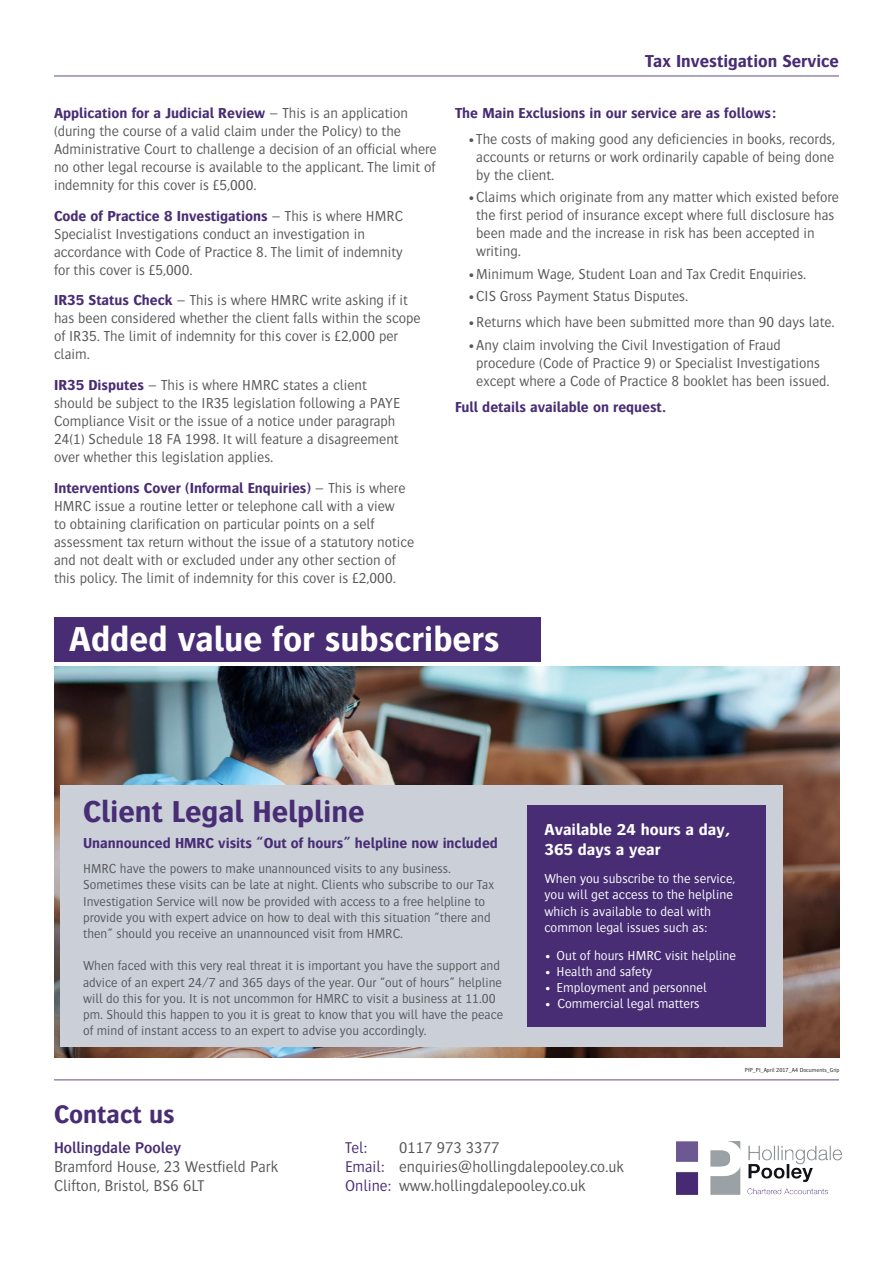
<style>
.page{position:relative;width:893px;height:1263px;background:#fff}
.page>*{position:absolute;margin:0;border:0;box-sizing:border-box;transform-origin:0 0}
.t1{font:700 36px "Bosis Pro";color:#fff}
.t2{font:700 31.5px "Bosis Pro";color:#482d74}
.t3{font:700 26.4px "Bosis Pro";color:#482d74}
.t4{font:700 18px "Bosis Pro";color:#482d74}
.t5{font:700 16.5px/19.8px "Bosis Pro";color:#fff}
.t6{font:300 16.2px/19.5px "Bosis Pro";color:#57585a}
.t7{font:600 16.2px "Bosis Pro";color:#482d74}
.t8{font:300 16.2px "Bosis Pro";color:#482d74}
.t9{font:300 15px/18px "Bosis Pro";color:#57585a}
.t10{font:700 15px "Bosis Pro";color:#482d74}
.t11{font:300 13.5px/16.2px "Bosis Pro";color:#57585a}
.t12{font:300 13.5px/16.2px "Bosis Pro";color:#fff}
.t13{font:300 6px "Bosis Pro";color:#231f20}
.s1{font-weight:700;color:#482d74}
.s2{font-weight:700}
.s3{color:#482d74}
</style>
<div class="page">
<hr style="left:54px;top:75px;width:785px;height:2px;background:#9e90b6">
<hr style="left:54px;top:1079px;width:785px;height:1px;background:#9e90b6">
<img style="left:676px;top:1141px;width:166px;height:54px">
<img style="left:54px;top:666px;width:785px;height:391px">
<div style="left:60px;top:786px;width:722px;height:261px;background:#cacfd8"></div>
<div style="left:54px;top:617px;width:486px;height:45px;background:#482d74"></div>
<div style="left:528px;top:806px;width:238px;height:221px;background:#482d74"></div>
<p class="t9" style="left:54px;top:103px;width:384px"><span class="s1">Application for a Judicial Review</span> <span class="s2">–</span> This is an application (during the course of a valid claim under the Policy) to the Administrative Court to challenge a decision of an official where no other legal recourse is available to the applicant. The limit of indemnity for this cover is £5,000.</p>
<p class="t9" style="left:54px;top:206px;width:351px"><span class="s1">Code of Practice 8 Investigations</span> <span class="s2">–</span> This is where HMRC Specialist Investigations conduct an investigation in accordance with Code of Practice 8. The limit of indemnity for this cover is £5,000.</p>
<p class="t9" style="left:54px;top:291px;width:368px"><span class="s1">IR35 Status Check</span> <span class="s2">–</span> This is where HMRC write asking if it has been considered whether the client falls within the scope of IR35. The limit of indemnity for this cover is £2,000 per claim.</p>
<p class="t9" style="left:54px;top:376px;width:347px"><span class="s1">IR35 Disputes</span> <span class="s2">–</span> This is where HMRC states a client should be subject to the IR35 legislation following a PAYE Compliance Visit or the issue of a notice under paragraph 24(1) Schedule 18 FA 1998. It will feature a disagreement over whether this legislation applies.</p>
<p class="t9" style="left:54px;top:478px;width:362px"><span class="s1">Interventions Cover (Informal Enquiries)</span> <span class="s2">–</span> This is where HMRC issue a routine letter or telephone call with a view<br>to obtaining clarification on particular points on a self assessment tax return without the issue of a statutory notice and not dealt with or excluded under any other section of this policy. The limit of indemnity for this cover is £2,000.</p>
<p class="t4" style="left:645px;top:50px;width:195px">Tax Investigation Service</p>
<p class="t10" style="left:455px;top:104px;width:323px">The Main Exclusions in our service are as follows:</p>
<p class="t9" style="left:476px;top:130px;width:361px;text-align:justify;text-indent:-9px">•The costs of making good any deficiencies in books, records, accounts or returns or work ordinarily capable of being done by the client.</p>
<p class="t9" style="left:476px;top:188px;width:364px;text-indent:-9px">•Claims which originate from any matter which existed before the first period of insurance except where full disclosure has been made and the increase in risk has been accepted in writing.</p>
<p class="t9" style="left:468px;top:264px;width:340px">•Minimum Wage, Student Loan and Tax Credit Enquiries.</p>
<p class="t9" style="left:468px;top:287px;width:222px">•CIS Gross Payment Status Disputes.</p>
<p class="t9" style="left:468px;top:313px;width:368px">•Returns which have been submitted more than 90 days late.</p>
<p class="t9" style="left:476px;top:335px;width:355px;text-indent:-9px">•Any claim involving the Civil Investigation of Fraud procedure (Code of Practice 9) or Specialist Investigations except where a Code of Practice 8 booklet has been issued.</p>
<p class="t10" style="left:455px;top:398px;width:213px">Full details available on request.</p>
<h1 class="t1" style="left:69px;top:618px;width:432px">Added value for subscribers</h1>
<h2 class="t2" style="left:83px;top:793px;width:283px">Client Legal Helpline</h2>
<p class="t10" style="left:83px;top:834px;width:416px">Unannounced HMRC visits “Out of hours” helpline now included</p>
<p class="t11" style="left:83px;top:860px;width:412px">HMRC have the powers to make unannounced visits to any business.<br>Sometimes these visits can be late at night. Clients who subscribe to our Tax Investigation Service will now be provided with access to a free helpline to provide you with expert advice on how to deal with this situation “there and then” should you receive an unannounced visit from HMRC.</p>
<p class="t11" style="left:83px;top:957px;width:422px">When faced with this very real threat it is important you have the support and advice of an expert 24/7 and 365 days of the year. Our “out of hours” helpline will do this for you. It is not uncommon for HMRC to visit a business at 11.00 pm. Should this happen to you it is great to know that you will have the peace of mind of instant access to an expert to advise you accordingly.</p>
<p class="t5" style="left:544px;top:819px;width:187px">Available 24 hours a day,<br>365 days a year</p>
<p class="t12" style="left:544px;top:870px;width:192px">When you subscribe to the service, you will get access to the helpline which is available to deal with common legal issues such as:</p>
<p class="t12" style="left:544px;top:947px;width:193px">• Out of hours HMRC visit helpline</p>
<p class="t12" style="left:544px;top:963px;width:109px">• Health and safety</p>
<p class="t12" style="left:544px;top:979px;width:164px">• Employment and personnel</p>
<p class="t12" style="left:544px;top:995px;width:157px">• Commercial legal matters</p>
<p class="t13" style="left:745px;top:1067px;width:96px">PfP_PI_April 2017_A4 Documents_Grip</p>
<h3 class="t3" style="left:54px;top:1099px;width:122px">Contact us</h3>
<p class="t7" style="left:54px;top:1138px;width:128px">Hollingdale Pooley</p>
<p class="t6" style="left:54px;top:1156px;width:226px">Bramford House, 23 Westfield Park<br>Clifton, Bristol, BS6 6LT</p>
<p class="t8" style="left:345px;top:1138px;width:24px">Tel:</p>
<p class="t6" style="left:345px;top:1137px;width:280px;text-indent:54px">0117 973 3377<br><span class="s3">Email:</span> enquiries@hollingdalepooley.co.uk<br><span class="s3">Online:</span> www.hollingdalepooley.co.uk</p>
</div>
